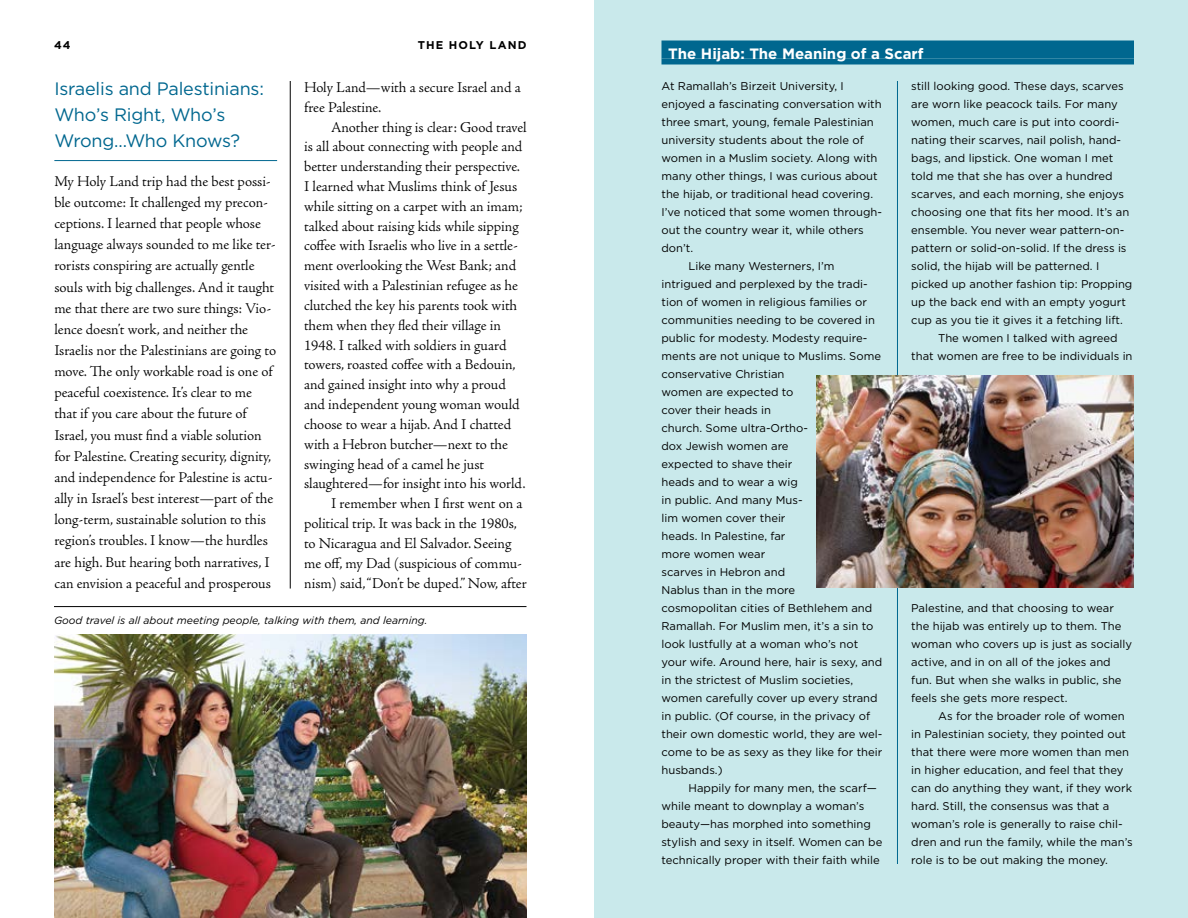
<style>
.page{position:relative;width:1188px;height:918px;background:#fff}
.page>*{position:absolute;margin:0;border:0;box-sizing:border-box;transform-origin:0 0}
.t1{font:18px/25.7px "Gotham";letter-spacing:-.01em;color:#00678f}
.t2{font:300 15px/21.1px "Adobe Jenson Pro";letter-spacing:-.005em;color:#000}
.t3{font:700 15px "Gotham";color:#fff}
.t4{font:11.25px/18px "Gotham";color:#000}
.t5{font:700 11.25px "Gotham";letter-spacing:.1em;color:#000}
.t6{font:italic 10.5px "Gotham";color:#000}
</style>
<div class="page">
<div style="left:594px;top:0;width:594px;height:918px;background:#c9e9eb"></div>
<hr style="left:290px;top:81px;width:1px;height:508px;background:#000">
<hr style="left:54px;top:160px;width:223px;height:1px;background:#00678f">
<hr style="left:54px;top:606px;width:472px;height:1px;background:#000">
<div style="left:662px;top:40px;width:472px;height:18px;background:#00678f"></div>
<div style="left:662px;top:58px;width:472px;height:6px;background:#00678f"></div>
<hr style="left:897px;top:81px;width:1px;height:783px;background:#00678f">
<img style="left:54px;top:634px;width:472px;height:284px">
<img style="left:817px;top:375px;width:317px;height:212px">
<p class="t5" style="left:54px;top:38px;width:18px">44</p>
<p class="t5" style="left:418px;top:38px;width:110px">THE HOLY LAND</p>
<h1 class="t1" style="left:54px;top:76px;width:211px">Israelis and Palestinians:<br>Who’s Right, Who’s<br>Wrong…Who Knows?</h1>
<p class="t2" style="left:54px;top:171px;width:223px">My Holy Land trip had the best possi&shy;ble outcome: It challenged my precon&shy;ceptions. I learned that people whose language always sounded to me like ter&shy;rorists conspiring are actually gentle souls with big challenges. And it taught me that there are two sure things: Vio&shy;lence doesn’t work, and neither the Israelis nor the Palestinians are going to move. The only workable road is one of peaceful coexistence. It’s clear to me that if you care about the future of Israel, you must find a viable solution for Palestine. Creating security, dignity, and independence for Palestine is actu&shy;ally in Israel’s best interest—part of the long-term, sustainable solution to this region’s troubles. I know—the hurdles are high. But hearing both narratives, I can envision a peaceful and prosperous</p>
<h2 class="t2" style="left:304px;top:78px;width:218px;line-height:19.8px">Holy Land—with a secure Israel and a free Palestine.</h2>
<h2 class="t2" style="left:331px;top:117px;width:197px">Another thing is clear: Good travel</h2>
<h2 class="t2" style="left:304px;top:136px;width:220px">is all about connecting with people and</h2>
<h2 class="t2" style="left:304px;top:156px;width:217px">better understanding their perspective.</h2>
<h2 class="t2" style="left:304px;top:176px;width:215px">I learned what Muslims think of Jesus</h2>
<h2 class="t2" style="left:304px;top:196px;width:220px">while sitting on a carpet with an imam;</h2>
<h2 class="t2" style="left:304px;top:216px;width:216px">talked about raising kids while sipping</h2>
<h2 class="t2" style="left:304px;top:235px;width:216px">coffee with Israelis who live in a settle-</h2>
<h2 class="t2" style="left:304px;top:255px;width:214px">ment overlooking the West Bank; and</h2>
<h2 class="t2" style="left:304px;top:275px;width:215px">visited with a Palestinian refugee as he</h2>
<h2 class="t2" style="left:304px;top:295px;width:215px">clutched the key his parents took with</h2>
<h2 class="t2" style="left:304px;top:315px;width:198px">them when they fled their village in</h2>
<h2 class="t2" style="left:304px;top:335px;width:204px">1948. I talked with soldiers in guard</h2>
<h2 class="t2" style="left:304px;top:354px;width:213px">towers, roasted coffee with a Bedouin,</h2>
<h2 class="t2" style="left:304px;top:374px;width:203px">and gained insight into why a proud</h2>
<h2 class="t2" style="left:304px;top:394px;width:217px">and independent young woman would</h2>
<h2 class="t2" style="left:304px;top:414px;width:209px">choose to wear a hijab. And I chatted</h2>
<h2 class="t2" style="left:304px;top:434px;width:205px">with a Hebron butcher—next to the</h2>
<h2 class="t2" style="left:304px;top:454px;width:181px">swinging head of a camel he just</h2>
<h2 class="t2" style="left:304px;top:473px;width:223px">slaughtered—for insight into his world.</h2>
<h2 class="t2" style="left:331px;top:493px;width:193px">I remember when I first went on a</h2>
<h2 class="t2" style="left:304px;top:513px;width:215px">political trip. It was back in the 1980s,</h2>
<h2 class="t2" style="left:304px;top:533px;width:209px">to Nicaragua and El Salvador. Seeing</h2>
<h2 class="t2" style="left:304px;top:553px;width:220px">me off, my Dad (suspicious of commu-</h2>
<h2 class="t2" style="left:304px;top:573px;width:224px">nism) said, “Don’t be duped.” Now, after</h2>
<p class="t6" style="left:54px;top:613px;width:375px">Good travel is all about meeting people, talking with them, and learning.</p>
<h2 class="t3" style="left:668px;top:43px;width:257px">The Hijab: The Meaning of a Scarf</h2>
<p class="t4" style="left:662px;top:77px;width:184px">At Ramallah’s Birzeit University, I</p>
<p class="t4" style="left:662px;top:95px;width:222px">enjoyed a fascinating conversation with</p>
<p class="t4" style="left:662px;top:113px;width:214px">three smart, young, female Palestinian</p>
<p class="t4" style="left:662px;top:131px;width:204px">university students about the role of</p>
<p class="t4" style="left:662px;top:149px;width:218px">women in a Muslim society. Along with</p>
<p class="t4" style="left:662px;top:167px;width:218px">many other things, I was curious about</p>
<p class="t4" style="left:662px;top:185px;width:213px">the hijab, or traditional head covering.</p>
<p class="t4" style="left:662px;top:203px;width:222px">I’ve noticed that some women through-</p>
<p class="t4" style="left:662px;top:221px;width:204px">out the country wear it, while others</p>
<p class="t4" style="left:662px;top:239px;width:33px">don’t.</p>
<p class="t4" style="left:688px;top:257px;width:148px">Like many Westerners, I’m</p>
<p class="t4" style="left:662px;top:275px;width:208px">intrigued and perplexed by the tradi-</p>
<p class="t4" style="left:662px;top:293px;width:207px">tion of women in religious families or</p>
<p class="t4" style="left:662px;top:311px;width:215px">communities needing to be covered in</p>
<p class="t4" style="left:662px;top:329px;width:207px">public for modesty. Modesty require-</p>
<p class="t4" style="left:662px;top:347px;width:221px">ments are not unique to Muslims. Some</p>
<p class="t4" style="left:662px;top:365px;width:125px">conservative Christian</p>
<p class="t4" style="left:662px;top:383px;width:134px">women are expected to</p>
<p class="t4" style="left:662px;top:401px;width:111px">cover their heads in</p>
<p class="t4" style="left:662px;top:419px;width:148px">church. Some ultra-Ortho-</p>
<p class="t4" style="left:662px;top:437px;width:129px">dox Jewish women are</p>
<p class="t4" style="left:662px;top:455px;width:133px">expected to shave their</p>
<p class="t4" style="left:662px;top:473px;width:138px">heads and to wear a wig</p>
<p class="t4" style="left:662px;top:491px;width:143px">in public. And many Mus-</p>
<p class="t4" style="left:662px;top:509px;width:126px">lim women cover their</p>
<p class="t4" style="left:662px;top:527px;width:126px">heads. In Palestine, far</p>
<p class="t4" style="left:662px;top:545px;width:105px">more women wear</p>
<p class="t4" style="left:662px;top:563px;width:125px">scarves in Hebron and</p>
<p class="t4" style="left:662px;top:581px;width:135px">Nablus than in the more</p>
<p class="t4" style="left:662px;top:599px;width:212px">cosmopolitan cities of Bethlehem and</p>
<p class="t4" style="left:662px;top:617px;width:213px">Ramallah. For Muslim men, it’s a sin to</p>
<p class="t4" style="left:662px;top:635px;width:198px">look lustfully at a woman who’s not</p>
<p class="t4" style="left:662px;top:653px;width:222px">your wife. Around here, hair is sexy, and</p>
<p class="t4" style="left:662px;top:671px;width:193px">in the strictest of Muslim societies,</p>
<p class="t4" style="left:662px;top:689px;width:218px">women carefully cover up every strand</p>
<p class="t4" style="left:662px;top:707px;width:210px">in public. (Of course, in the privacy of</p>
<p class="t4" style="left:662px;top:725px;width:223px">their own domestic world, they are wel-</p>
<p class="t4" style="left:662px;top:743px;width:222px">come to be as sexy as they like for their</p>
<p class="t4" style="left:662px;top:761px;width:63px">husbands.)</p>
<p class="t4" style="left:688px;top:779px;width:190px">Happily for many men, the scarf—</p>
<p class="t4" style="left:662px;top:797px;width:204px">while meant to downplay a woman’s</p>
<p class="t4" style="left:662px;top:815px;width:211px">beauty—has morphed into something</p>
<p class="t4" style="left:662px;top:833px;width:222px">stylish and sexy in itself. Women can be</p>
<p class="t4" style="left:662px;top:851px;width:220px">technically proper with their faith while</p>
<p class="t4" style="left:911px;top:77px;width:214px">still looking good. These days, scarves</p>
<p class="t4" style="left:911px;top:95px;width:208px">are worn like peacock tails. For many</p>
<p class="t4" style="left:911px;top:113px;width:210px">women, much care is put into coordi-</p>
<p class="t4" style="left:911px;top:131px;width:211px">nating their scarves, nail polish, hand-</p>
<p class="t4" style="left:911px;top:149px;width:204px">bags, and lipstick. One woman I met</p>
<p class="t4" style="left:911px;top:167px;width:203px">told me that she has over a hundred</p>
<p class="t4" style="left:911px;top:185px;width:214px">scarves, and each morning, she enjoys</p>
<p class="t4" style="left:911px;top:203px;width:220px">choosing one that fits her mood. It’s an</p>
<p class="t4" style="left:911px;top:221px;width:215px">ensemble. You never wear pattern-on-</p>
<p class="t4" style="left:911px;top:239px;width:217px">pattern or solid-on-solid. If the dress is</p>
<p class="t4" style="left:911px;top:257px;width:190px">solid, the hijab will be patterned. I</p>
<p class="t4" style="left:911px;top:275px;width:223px">picked up another fashion tip: Propping</p>
<p class="t4" style="left:911px;top:293px;width:216px">up the back end with an empty yogurt</p>
<p class="t4" style="left:911px;top:311px;width:213px">cup as you tie it gives it a fetching lift.</p>
<p class="t4" style="left:938px;top:329px;width:181px">The women I talked with agreed</p>
<p class="t4" style="left:911px;top:347px;width:223px">that women are free to be individuals in</p>
<p class="t4" style="left:911px;top:599px;width:222px">Palestine, and that choosing to wear the hijab was entirely up to them. The woman who covers up is just as socially active, and in on all of the jokes and fun. But when she walks in public, she feels she gets more respect.</p>
<p class="t4" style="left:911px;top:707px;width:223px;text-indent:27px">As for the broader role of women in Palestinian society, they pointed out that there were more women than men in higher education, and feel that they can do anything they want, if they work hard. Still, the consensus was that a woman’s role is generally to raise chil&shy;dren and run the family, while the man’s role is to be out making the money.</p>
</div>
